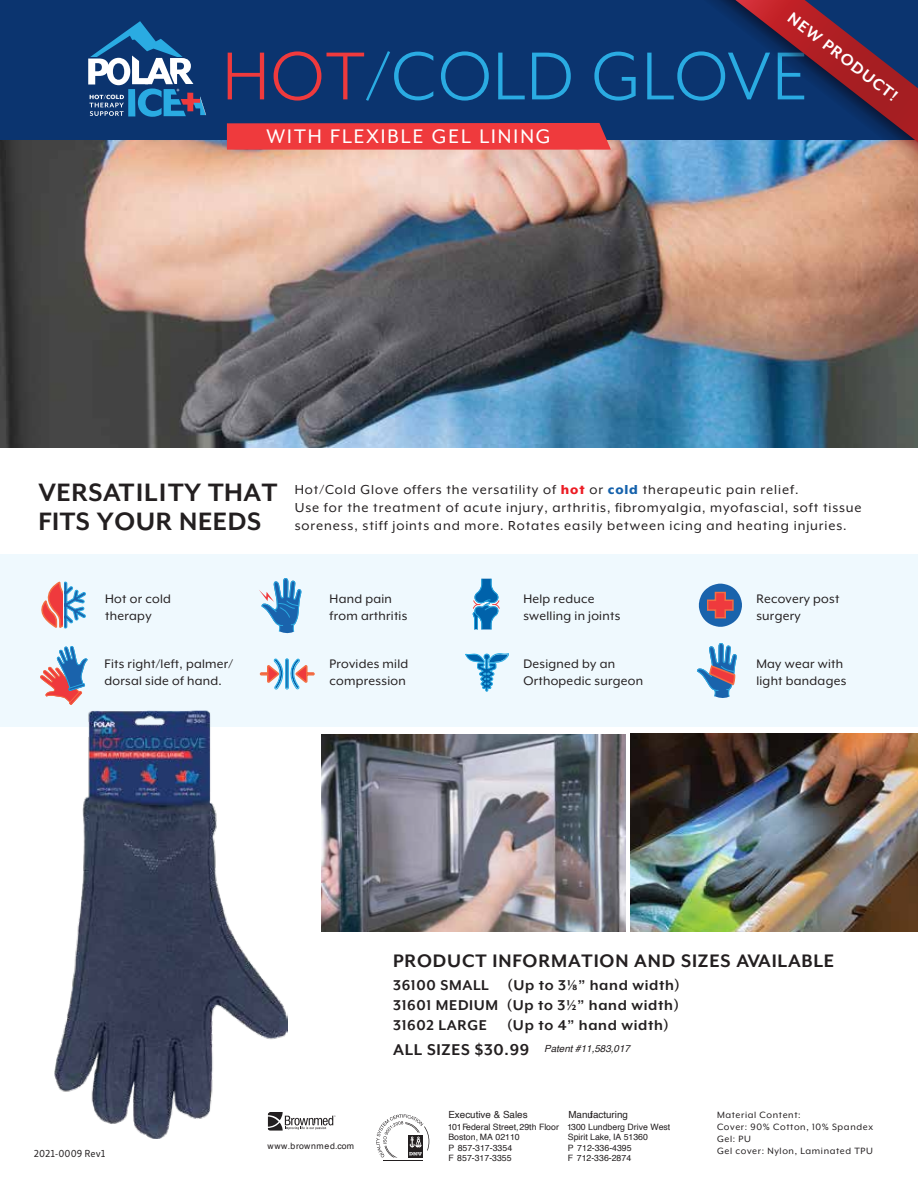
<style>
.page{position:relative;width:918px;height:1188px;background:#fff}
.page>*{position:absolute;margin:0;border:0;box-sizing:border-box;transform-origin:0 0}
.t1{font:700 28.95px/28.8px "Mr Eaves XL Mod OT";letter-spacing:.02em;color:#231f20}
.t2{font:22.65px "Mr Eaves XL Mod OT";letter-spacing:.09em;color:#fff}
.t3{font:700 20.85px "Mr Eaves XL Mod OT";letter-spacing:.04em;color:#231f20}
.t4{font:700 18.15px "Mr Eaves XL Mod OT";color:#fff}
.t5{font:700 18px "Mr Eaves XL Mod OT";letter-spacing:.04em;color:#231f20}
.t6{font:700 16.35px/19.6px "Mr Eaves XL Mod OT";letter-spacing:.04em;color:#231f20;text-align:justify}
.t7{font:15px/18px "Mr Eaves XL Mod OT";letter-spacing:.06em;color:#231f20}
.t8{font:14.25px/17.1px "Mr Eaves XL Mod OT";letter-spacing:.02em;color:#231f20}
.t9{font:10.5px/12px "Mr Eaves XL Mod OT";letter-spacing:.06em;color:#231f20}
.t10{font:10.5px "Skolar Sans Latn";color:#231f20}
.t11{font:9.9px "Helvetica";color:#231f20}
.t12{font:italic 9.9px "Helvetica";color:#231f20}
.t13{font:8.7px/10.5px "Helvetica";color:#231f20}
.t14{font:8.7px "Helvetica";letter-spacing:.08em;color:#231f20}
.t15{font:800 7.2px "Mr Eaves XL Mod OT";color:#fff}
.s1{font-weight:800;color:#ec1c24}
.s2{font-weight:800;color:#1662ac}
</style>
<div class="page">
<div style="left:1px;top:554px;width:917px;height:172px;background:#eff9fe"></div>
<img style="left:0;top:140px;width:918px;height:308px">
<div style="left:0;top:0;width:918px;height:140px;background:#0b346f"></div>
<svg style="left:288px;top:1115px;width:47px;height:15px"></svg>
<hr style="left:383px;top:1160px;width:39px;height:1px;background:#231f20">
<svg style="left:376px;top:1114px;width:53px;height:44px"></svg>
<img style="left:55px;top:711px;width:233px;height:427px">
<img style="left:630px;top:734px;width:288px;height:197px">
<svg style="left:227px;top:123px;width:384px;height:27px;background:#ea3b3f"></svg>
<svg style="left:228px;top:53px;width:36px;height:46px"></svg>
<svg style="left:274px;top:51px;width:47px;height:50px"></svg>
<svg style="left:327px;top:51px;width:106px;height:50px"></svg>
<svg style="left:441px;top:51px;width:48px;height:50px"></svg>
<svg style="left:498px;top:53px;width:27px;height:46px"></svg>
<svg style="left:532px;top:53px;width:39px;height:46px"></svg>
<svg style="left:594px;top:52px;width:42px;height:49px"></svg>
<svg style="left:41px;top:581px;width:45px;height:48px"></svg>
<svg style="left:40px;top:646px;width:48px;height:59px"></svg>
<svg style="left:88px;top:21px;width:118px;height:96px"></svg>
<svg style="left:699px;top:584px;width:43px;height:43px"></svg>
<svg style="left:259px;top:578px;width:43px;height:56px"></svg>
<svg style="left:697px;top:643px;width:40px;height:55px"></svg>
<hr style="left:285px;top:658px;width:4px;height:32px;background:#77c9ec;border-radius:2px">
<svg style="left:259px;top:659px;width:56px;height:31px"></svg>
<svg style="left:465px;top:653px;width:44px;height:39px"></svg>
<svg style="left:473px;top:579px;width:27px;height:51px"></svg>
<img style="left:322px;top:734px;width:304px;height:197px">
<svg style="left:647px;top:0;width:271px;height:169px"></svg>
<p class="t15" style="left:111px;top:93px;width:10px">OL</p>
<h2 class="t2" style="left:267px;top:124px;width:286px">WITH FLEXIBLE GEL LINING</h2>
<p class="t4" style="left:796px;top:7px;width:135px;rotate:38deg">NEW PRODUCT!</p>
<h1 class="t1" style="left:38px;top:478px;width:241px">VERSATILITY THAT<br>FITS YOUR NEEDS</h1>
<p class="t7" style="left:295px;top:481px;width:568px">Hot/Cold Glove offers the versatility of <span class="s1">hot</span> or <span class="s2">cold</span> therapeutic pain relief.<br>Use for the treatment of acute injury, arthritis, fibromyalgia, myofascial, soft tissue soreness, stiff joints and more. Rotates easily between icing and heating injuries.</p>
<p class="t8" style="left:105px;top:590px;width:67px">Hot or cold therapy</p>
<p class="t8" style="left:105px;top:655px;width:130px">Fits right/left, palmer/ dorsal side of hand.</p>
<p class="t8" style="left:330px;top:590px;width:79px">Hand pain from arthritis</p>
<p class="t8" style="left:523px;top:590px;width:98px">Help reduce swelling in joints</p>
<p class="t8" style="left:756px;top:590px;width:85px">Recovery post surgery</p>
<p class="t8" style="left:330px;top:655px;width:80px">Provides mild compression</p>
<p class="t8" style="left:523px;top:655px;width:121px">Designed by an<br>Orthopedic surgeon</p>
<p class="t8" style="left:756px;top:655px;width:91px">May wear with light bandages</p>
<h3 class="t3" style="left:393px;top:949px;width:443px">PRODUCT INFORMATION AND SIZES AVAILABLE</h3>
<p class="t6" style="left:393px;top:975px;width:288px">36100 SMALL (Up to 3⅛” hand width)<br>31601 MEDIUM (Up to 3½” hand width)<br>31602 LARGE (Up to 4” hand width)</p>
<p class="t5" style="left:393px;top:1040px;width:138px">ALL SIZES $30.99</p>
<p class="t12" style="left:544px;top:1041px;width:87px">Patent #11,583,017</p>
<p class="t10" style="left:34px;top:1145px;width:73px">2021-0009 Rev1</p>
<p class="t14" style="left:268px;top:1139px;width:88px">www.brownmed.com</p>
<p class="t11" style="left:448px;top:1107px;width:81px">Executive &amp; Sales</p>
<p class="t13" style="left:448px;top:1122px;width:113px">101 Federal Street, 29th Floor<br>Boston, MA 02110<br>P 857-317-3354<br>F 857-317-3355</p>
<p class="t13" style="left:567px;top:1122px;width:105px">1300 Lundberg Drive West<br>Spirit Lake, IA 51360<br>P 712-336-4395<br>F 712-336-2874</p>
<p class="t11" style="left:568px;top:1107px;width:61px">Manufacturing</p>
<p class="t9" style="left:717px;top:1109px;width:157px">Material Content:<br>Cover: 90% Cotton, 10% Spandex<br>Gel: PU<br>Gel cover: Nylon, Laminated TPU</p>
</div>
